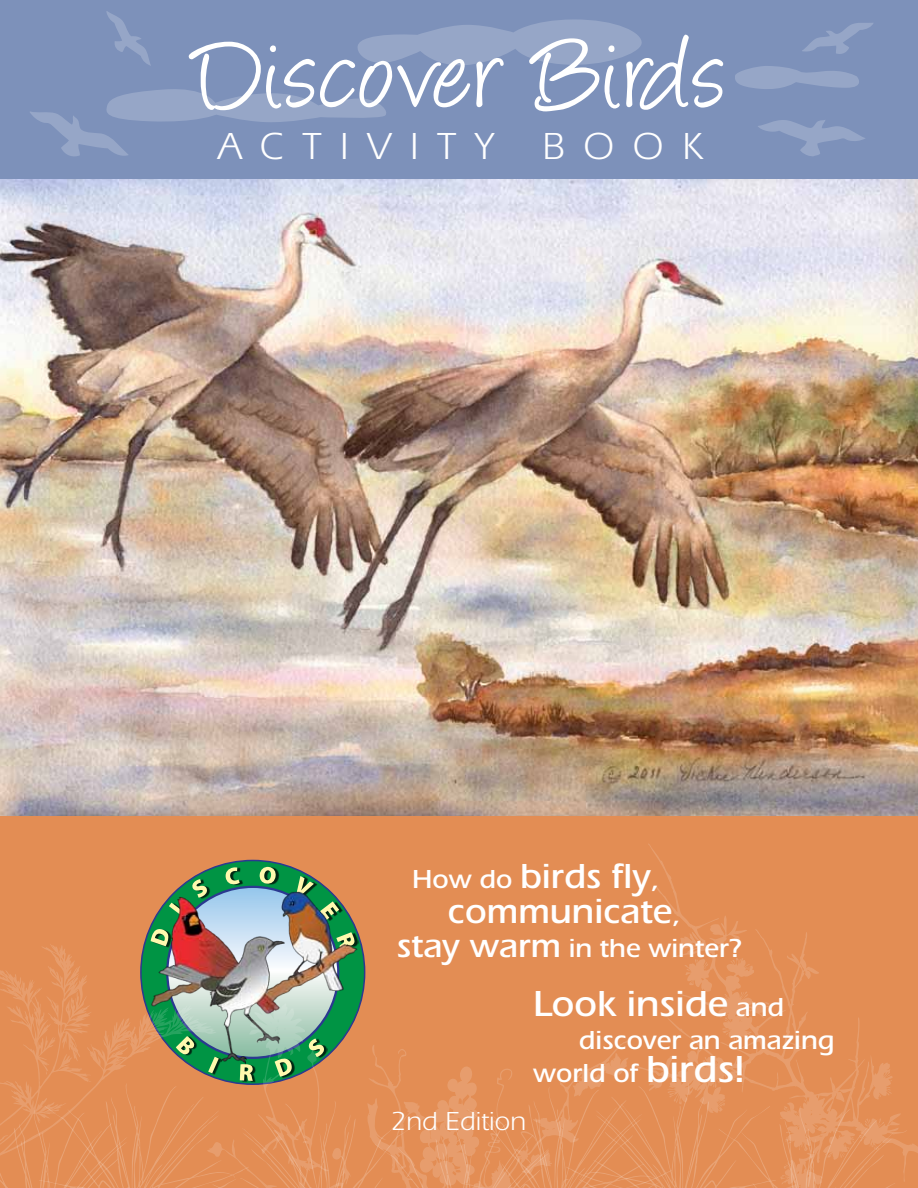
<style>
.page{position:relative;width:918px;height:1188px;background:#fff}
.page>*{position:absolute;margin:0;border:0;box-sizing:border-box;transform-origin:0 0}
.t1{font:120px "Angelina";letter-spacing:.025em;color:#fff}
.t2{font:39px "Aquiline";letter-spacing:.48em;color:#fff}
.t3{font:700 37.5px "Aquiline";color:#fff}
.t4{font:700 36px/34.5px "Aquiline";color:#fff}
.t5{font:700 27px/33px "Aquiline";color:#fff}
.t6{font:27px "Aquiline";color:#fff}
.s1{font-size:27px}
.s2{font-size:34.5px}
.s3{font-size:39px}
</style>
<div class="page">
<img style="left:0;top:178px;width:918px;height:638px">
<div style="left:0;top:0;width:918px;height:178px;background:#7d91ba"></div>
<div style="left:0;top:816px;width:918px;height:372px;background:#e38d54"></div>
<svg style="left:216px;top:859px;width:74px;height:7px"></svg>
<svg style="left:106px;top:11px;width:45px;height:55px"></svg>
<svg style="left:802px;top:23px;width:71px;height:31px"></svg>
<svg style="left:758px;top:120px;width:107px;height:36px"></svg>
<svg style="left:0;top:866px;width:918px;height:322px"></svg>
<svg style="left:735px;top:66px;width:124px;height:23px"></svg>
<svg style="left:30px;top:89px;width:356px;height:67px"></svg>
<svg style="left:358px;top:19px;width:284px;height:46px"></svg>
<h1 class="t1" style="left:195px;top:24px;width:532px">Discover Birds</h1>
<h2 class="t2" style="left:218px;top:124px;width:486px">ACTIVITY BOOK</h2>
<h3 class="t4" style="left:448px;top:859px;width:234px;text-indent:-36px"><span class="s1">How do</span> birds fly<span class="s1">, </span>communicate<span class="s1">,</span></h3>
<p class="t5" style="left:397px;top:931px;width:347px"><span class="s2">stay warm</span> in the winter?</p>
<h3 class="t3" style="left:533px;top:982px;width:253px">Look inside <span class="s1">and</span></h3>
<p class="t5" style="left:533px;top:1023px;width:303px;text-indent:46px">discover an amazing world of <span class="s3">birds!</span></p>
<p class="t6" style="left:391px;top:1106px;width:136px">2nd Edition</p>
</div>
